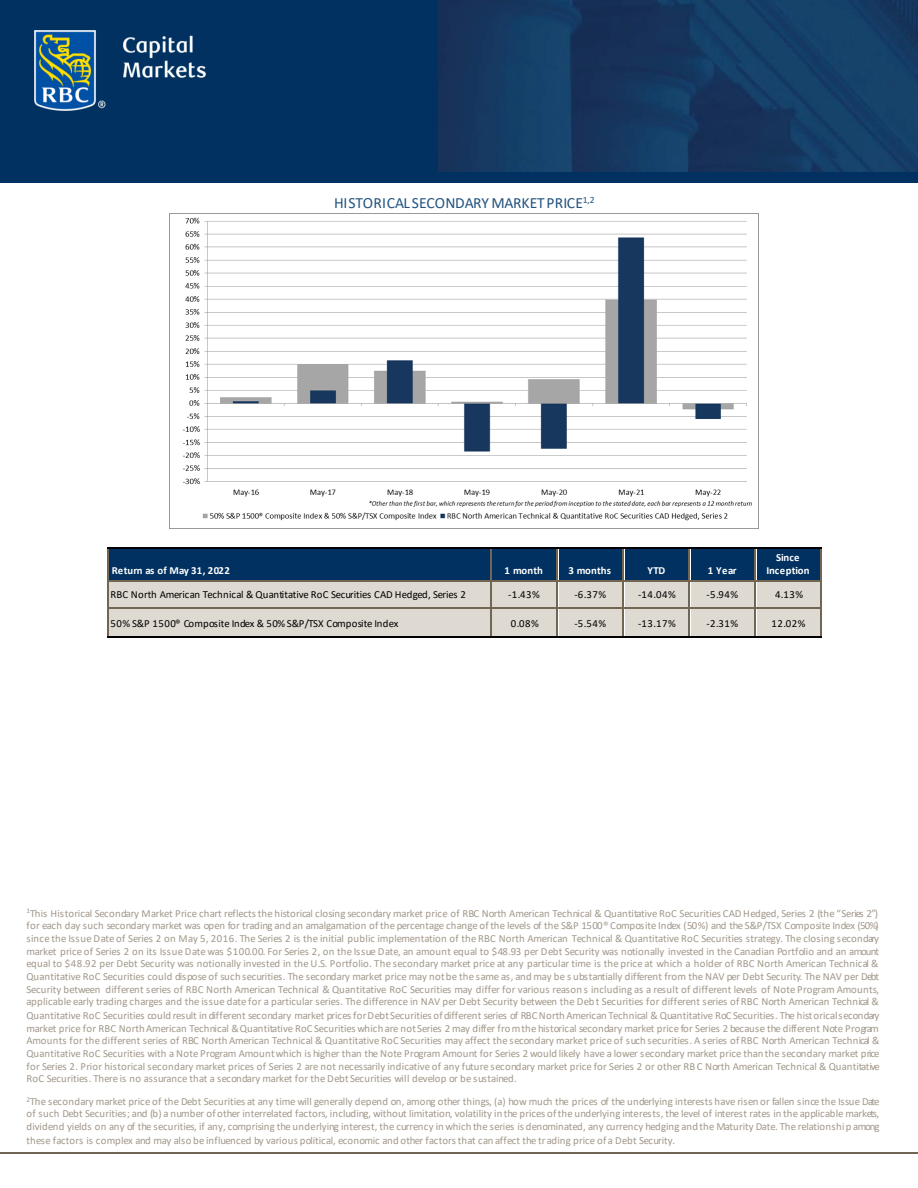
<style>
.page{position:relative;width:918px;height:1188px;background:#fff}
.page>*{position:absolute;margin:0;border:0;box-sizing:border-box;transform-origin:0 0}
.t1{font:15.6px "Calibri";letter-spacing:-.005em;color:#23537f}
.t2{font:10.8px/13.2px "Calibri";letter-spacing:-.01em;color:#a2988a}
.t3{font:10.8px "Calibri";color:#000}
.t4{font:700 10.8px/13.2px "Calibri";letter-spacing:.015em;color:#fff;text-align:center}
</style>
<div class="page">
<div style="left:0;top:0;width:918px;height:182px;background:#003160"></div>
<img style="left:439px;top:0;width:479px;height:172px">
<img style="left:34px;top:30px;width:172px;height:80px">
<div style="left:108px;top:548px;width:385px;height:32px;background:#003160"></div>
<div style="left:493px;top:548px;width:65px;height:32px;background:#003160"></div>
<div style="left:559px;top:548px;width:65px;height:32px;background:#003160"></div>
<div style="left:625px;top:548px;width:65px;height:32px;background:#003160"></div>
<div style="left:691px;top:548px;width:65px;height:32px;background:#003160"></div>
<div style="left:757px;top:548px;width:65px;height:32px;background:linear-gradient(to bottom,#003160,#003160)"></div>
<div style="left:758px;top:548px;width:61px;height:17px;background:#003160"></div>
<div style="left:758px;top:565px;width:61px;height:15px;background:#003160"></div>
<hr style="left:108px;top:548px;width:382px;height:1px;background:#000">
<hr style="left:491px;top:548px;width:65px;height:1px;background:#000">
<hr style="left:558px;top:548px;width:64px;height:1px;background:#000">
<hr style="left:624px;top:548px;width:64px;height:1px;background:#000">
<hr style="left:690px;top:548px;width:65px;height:1px;background:#000">
<hr style="left:756px;top:548px;width:65px;height:1px;background:#000">
<hr style="left:107px;top:549px;width:1px;height:31px;background:#716653">
<hr style="left:490px;top:549px;width:1px;height:31px;background:#716653">
<hr style="left:556px;top:549px;width:2px;height:31px;background:#716653">
<hr style="left:622px;top:549px;width:2px;height:31px;background:#716653">
<hr style="left:688px;top:549px;width:2px;height:31px;background:#716653">
<hr style="left:755px;top:549px;width:1px;height:31px;background:#716653">
<hr style="left:821px;top:549px;width:1px;height:31px;background:#716653">
<div style="left:108px;top:580px;width:385px;height:28px;background:#dfdad1"></div>
<div style="left:493px;top:580px;width:65px;height:28px;background:#dfdad1"></div>
<div style="left:559px;top:580px;width:65px;height:28px;background:#dfdad1"></div>
<div style="left:625px;top:580px;width:65px;height:28px;background:#dfdad1"></div>
<div style="left:691px;top:580px;width:65px;height:28px;background:#dfdad1"></div>
<div style="left:757px;top:580px;width:65px;height:28px;background:#dfdad1"></div>
<hr style="left:108px;top:580px;width:382px;height:1px;background:#716653">
<hr style="left:491px;top:580px;width:65px;height:1px;background:#716653">
<hr style="left:558px;top:580px;width:64px;height:1px;background:#716653">
<hr style="left:624px;top:580px;width:64px;height:1px;background:#716653">
<hr style="left:690px;top:580px;width:65px;height:1px;background:#716653">
<hr style="left:756px;top:580px;width:65px;height:1px;background:#716653">
<hr style="left:556px;top:581px;width:2px;height:27px;background:#716653">
<hr style="left:622px;top:581px;width:2px;height:27px;background:#716653">
<hr style="left:688px;top:581px;width:2px;height:27px;background:#716653">
<div style="left:108px;top:609px;width:385px;height:28px;background:#dfdad1"></div>
<div style="left:493px;top:609px;width:65px;height:28px;background:#dfdad1"></div>
<div style="left:559px;top:609px;width:65px;height:28px;background:#dfdad1"></div>
<div style="left:625px;top:609px;width:65px;height:28px;background:#dfdad1"></div>
<div style="left:691px;top:609px;width:65px;height:28px;background:#dfdad1"></div>
<div style="left:757px;top:609px;width:65px;height:28px;background:#dfdad1"></div>
<hr style="left:108px;top:608px;width:382px;height:1px;background:#716653">
<hr style="left:491px;top:608px;width:65px;height:1px;background:#716653">
<hr style="left:558px;top:608px;width:64px;height:1px;background:#716653">
<hr style="left:624px;top:608px;width:64px;height:1px;background:#716653">
<hr style="left:690px;top:608px;width:65px;height:1px;background:#716653">
<hr style="left:756px;top:608px;width:65px;height:1px;background:#716653">
<svg style="left:107px;top:580px;width:1px;height:58px"></svg>
<hr style="left:108px;top:637px;width:382px;height:1px;background:#000">
<svg style="left:490px;top:580px;width:1px;height:58px"></svg>
<hr style="left:491px;top:637px;width:65px;height:1px;background:#000">
<hr style="left:556px;top:609px;width:2px;height:28px;background:#716653">
<hr style="left:558px;top:637px;width:64px;height:1px;background:#000">
<hr style="left:622px;top:609px;width:2px;height:28px;background:#716653">
<hr style="left:624px;top:637px;width:64px;height:1px;background:#000">
<hr style="left:688px;top:609px;width:2px;height:28px;background:#716653">
<hr style="left:690px;top:637px;width:65px;height:1px;background:#000">
<svg style="left:755px;top:580px;width:1px;height:58px"></svg>
<hr style="left:756px;top:637px;width:65px;height:1px;background:#000">
<img style="left:170px;top:213px;width:588px;height:316px">
<svg style="left:821px;top:580px;width:1px;height:58px"></svg>
<hr style="left:0;top:1152px;width:918px;height:1px;background:#716653">
<h2 class="t1" style="left:334px;top:196px;width:262px">HISTORICAL SECONDARY MARKET PRICE<sup>1,2</sup></h2>
<p class="t4" style="left:112px;top:565px;width:120px">Return as of May 31, 2022</p>
<p class="t4" style="left:505px;top:565px;width:40px">1 month</p>
<p class="t4" style="left:568px;top:565px;width:44px">3 months</p>
<p class="t4" style="left:648px;top:565px;width:19px">YTD</p>
<p class="t4" style="left:708px;top:565px;width:31px">1 Year</p>
<p class="t4" style="left:767px;top:552px;width:44px">Since<br>Inception</p>
<p class="t3" style="left:111px;top:590px;width:357px">RBC North American Technical &amp; Quantitative RoC Securities CAD Hedged, Series 2</p>
<p class="t3" style="left:508px;top:590px;width:33px">-1.43%</p>
<p class="t3" style="left:574px;top:590px;width:33px">-6.37%</p>
<p class="t3" style="left:638px;top:590px;width:39px">-14.04%</p>
<p class="t3" style="left:706px;top:590px;width:33px">-5.94%</p>
<p class="t3" style="left:775px;top:590px;width:30px">4.13%</p>
<p class="t3" style="left:111px;top:619px;width:289px">50% S&amp;P 1500® Composite Index &amp; 50% S&amp;P/TSX Composite Index</p>
<p class="t3" style="left:511px;top:619px;width:30px">0.08%</p>
<p class="t3" style="left:574px;top:619px;width:33px">-5.54%</p>
<p class="t3" style="left:638px;top:619px;width:39px">-13.17%</p>
<p class="t3" style="left:706px;top:619px;width:33px">-2.31%</p>
<p class="t3" style="left:771px;top:619px;width:36px">12.02%</p>
<p class="t2" style="left:26px;top:908px;width:854px;line-height:12px"><sup>1</sup>This Historical Secondary Market Price chart reflects the historical closing secondary market price of RBC North American Technical &amp; Quantitative RoC Securities CAD Hedged, Series 2 (the “Series 2”) for each day such secondary market was open for trading and an amalgamation of the percentage change of the levels of the S&amp;P 1500® Composite Index (50%) and the S&amp;P/TSX Composite Index (50%)</p>
<p class="t2" style="left:26px;top:932px;width:854px">since the Issue Date of Series 2 on May 5, 2016. The Series 2 is the initial public implementation of the RBC North American Technical &amp; Quantitative RoC Securities strategy. The closing secondary market price of Series 2 on its Issue Date was $100.00. For Series 2, on the Issue Date, an amount equal to $48.93 per Debt Security was notionally invested in the Canadian Portfolio and an amount</p>
<p class="t2" style="left:26px;top:958px;width:854px;text-align:justify">equal to $48.92 per Debt Security was notionally invested in the U.S. Portfolio. The secondary market price at any particular time is the price at which a holder of RBC North American Technical &amp; Quantitative RoC Securities could dispose of such securities. The secondary market price may not be the same as, and may be s ubstantially different from the NAV per Debt Security. The NAV per Debt Security between different series of RBC North American Technical &amp; Quantitative RoC Securities may differ for various reason s including as a result of different levels of Note Program Amounts,</p>
<p class="t2" style="left:26px;top:996px;width:855px;text-align:justify">applicable early trading charges and the issue date for a particular series. The difference in NAV per Debt Security between the Deb t Securities for different series of RBC North American Technical &amp; Quantitative RoC Securities could result in different secondary market prices for Debt Securities of different series of RBC North American Technical &amp; Quantitative RoC Securities. The historical secondary market price for RBC North American Technical &amp; Quantitative RoC Securities which are not Series 2 may differ fro m the historical secondary market price for Series 2 because the different Note Program</p>
<p class="t2" style="left:26px;top:1035px;width:855px;text-align:justify">Amounts for the different series of RBC North American Technical &amp; Quantitative RoC Securities may affect the secondary market price of such securities. A series of RBC North American Technical &amp; Quantitative RoC Securities with a Note Program Amount which is higher than the Note Program Amount for Series 2 would likely have a lower secondary market price than the secondary market price for Series 2. Prior historical secondary market prices of Series 2 are not necessarily indicative of any future secondary market price for Series 2 or other RB C North American Technical &amp; Quantitative</p>
<p class="t2" style="left:26px;top:1073px;width:492px">RoC Securities. There is no assurance that a secondary market for the Debt Securities will develop or be sustained.</p>
<p class="t2" style="left:26px;top:1096px;width:854px;line-height:12px"><sup>2</sup>The secondary market price of the Debt Securities at any time will generally depend on, among other things, (a) how much the prices of the underlying interests have risen or fallen since the Issue Date of such Debt Securities; and (b) a number of other interrelated factors, including, without limitation, volatility in the prices of the underlying interests, the level of interest rates in the applicable markets,</p>
<p class="t2" style="left:26px;top:1121px;width:855px">dividend yields on any of the securities, if any, comprising the underlying interest, the currency in which the series is denominated, any currency hedging and the Maturity Date. The relationship among these factors is complex and may also be influenced by various political, economic and other factors that can affect the trading price of a Debt Security.</p>
</div>
